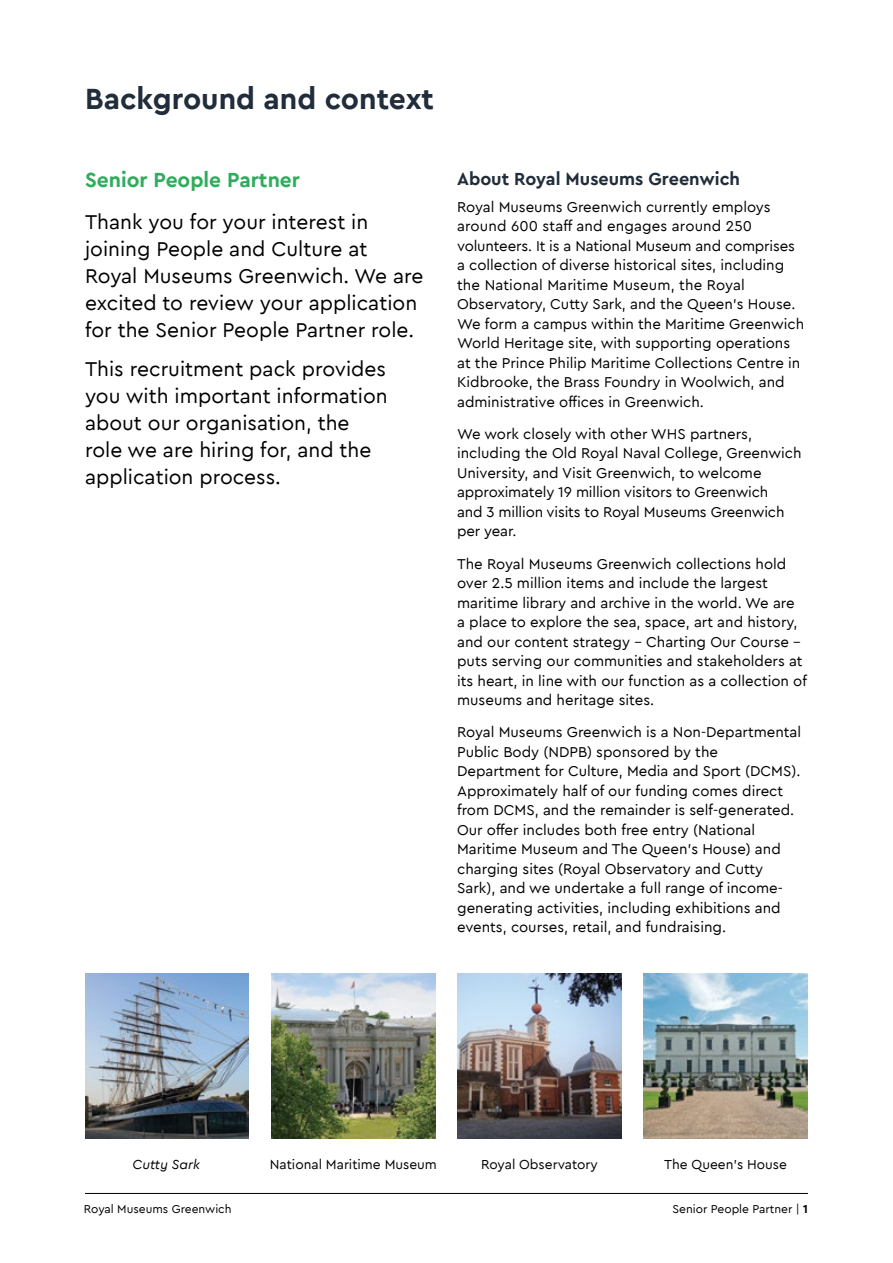
<style>
.page{position:relative;width:893px;height:1263px;background:#fff}
.page>*{position:absolute;margin:0;border:0;box-sizing:border-box;transform-origin:0 0}
.t1{font:700 30px "Cera PRO";color:#212d3a}
.t2{font:21px/27px "Cera PRO";color:#000}
.t3{font:700 21px "Cera PRO";color:#2fac5c}
.t4{font:700 18px "Cera PRO";color:#212d3a}
.t5{font:15px/19.5px "Cera PRO";color:#000}
.t6{font:13.8px "Cera PRO";color:#000}
.t7{font:italic 13.8px "Cera PRO";color:#000}
.t8{font:12px "Cera PRO";color:#000}
.s1{font-weight:700}
</style>
<div class="page">
<img style="left:271px;top:974px;width:165px;height:164px">
<img style="left:457px;top:974px;width:165px;height:164px">
<img style="left:643px;top:974px;width:165px;height:164px">
<img style="left:85px;top:974px;width:164px;height:164px">
<hr style="left:85px;top:1193px;width:723px;height:1px;background:#000">
<h1 class="t1" style="left:85px;top:79px;width:351px">Background and context</h1>
<h2 class="t3" style="left:85px;top:166px;width:217px">Senior People Partner</h2>
<h2 class="t2" style="left:85px;top:207px;width:340px">Thank you for your interest in joining People and Culture at<br>Royal Museums Greenwich. We are excited to review your application for the Senior People Partner role.</h2>
<h2 class="t2" style="left:85px;top:355px;width:304px">This recruitment pack provides you with important information about our organisation, the role we are hiring for, and the application process.</h2>
<p class="t4" style="left:457px;top:167px;width:285px">About Royal Museums Greenwich</p>
<p class="t5" style="left:457px;top:196px;width:349px">Royal Museums Greenwich currently employs around 600 staff and engages around 250 volunteers. It is a National Museum and comprises a collection of diverse historical sites, including the National Maritime Museum, the Royal Observatory, Cutty Sark, and the Queen’s House.<br>We form a campus within the Maritime Greenwich World Heritage site, with supporting operations at the Prince Philip Maritime Collections Centre in Kidbrooke, the Brass Foundry in Woolwich, and administrative offices in Greenwich.</p>
<p class="t5" style="left:457px;top:423px;width:346px">We work closely with other WHS partners, including the Old Royal Naval College, Greenwich University, and Visit Greenwich, to welcome approximately 19 million visitors to Greenwich<br>and 3 million visits to Royal Museums Greenwich per year.</p>
<p class="t5" style="left:457px;top:553px;width:351px">The Royal Museums Greenwich collections hold over 2.5 million items and include the largest maritime library and archive in the world. We are<br>a place to explore the sea, space, art and history, and our content strategy – Charting Our Course – puts serving our communities and stakeholders at its heart, in line with our function as a collection of museums and heritage sites.</p>
<p class="t5" style="left:457px;top:722px;width:346px">Royal Museums Greenwich is a Non-Departmental Public Body (NDPB) sponsored by the Department for Culture, Media and Sport (DCMS).<br>Approximately half of our funding comes direct from DCMS, and the remainder is self-generated.<br>Our offer includes both free entry (National Maritime Museum and The Queen’s House) and charging sites (Royal Observatory and Cutty Sark), and we undertake a full range of income&shy;generating activities, including exhibitions and events, courses, retail, and fundraising.</p>
<p class="t7" style="left:133px;top:1155px;width:69px">Cutty Sark</p>
<p class="t6" style="left:270px;top:1155px;width:169px">National Maritime Museum</p>
<p class="t6" style="left:481px;top:1155px;width:118px">Royal Observatory</p>
<p class="t6" style="left:664px;top:1155px;width:124px">The Queen’s House</p>
<p class="t8" style="left:84px;top:1200px;width:149px">Royal Museums Greenwich</p>
<p class="t8" style="left:672px;top:1200px;width:137px">Senior People Partner | <span class="s1">1</span></p>
</div>
